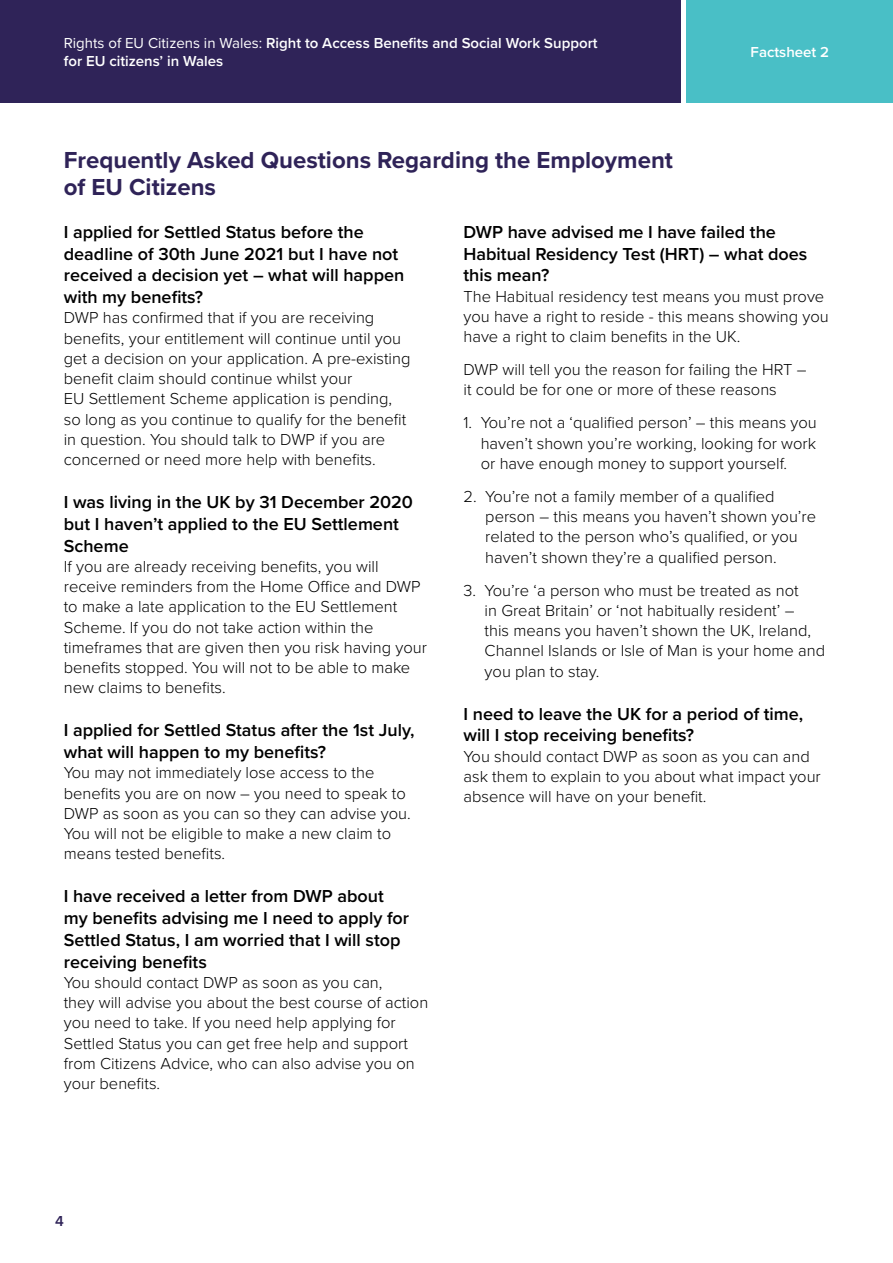
<style>
.page{position:relative;width:893px;height:1263px;background:#fff}
.page>*{position:absolute;margin:0;border:0;box-sizing:border-box;transform-origin:0 0}
.Sub_heading{font:700 24px/27px "Proxima Nova";color:#2f2358}
.sub_heading_no_space{font:600 18px/21.8px "Proxima Nova";color:#000}
.Body_text{font:300 16.5px/20.2px "Proxima Nova";color:#000}
.t1{font:600 15px/18px "Proxima Nova";color:#fff}
.t2{font:600 15px "Proxima Nova";color:#2f2358}
.s1{font-weight:400}
</style>
<div class="page">
<div style="left:0;top:0;width:680px;height:102px;background:#2f2358"></div>
<div style="left:687px;top:0;width:206px;height:102px;background:#49bfc6"></div>
<p class="t1" style="left:64px;top:34px;width:535px"><span class="s1">Rights of EU Citizens in Wales:</span> Right to Access Benefits and Social Work Support for EU citizens’ in Wales</p>
<p class="t1" style="left:751px;top:43px;width:80px">Factsheet 2</p>
<h2 class="Sub_heading" style="left:64px;top:146px;width:611px">Frequently Asked Questions Regarding the Employment of EU Citizens</h2>
<p class="sub_heading_no_space" style="left:64px;top:220px;width:342px">I applied for Settled Status before the deadline of 30th June 2021 but I have not received a decision yet – what will happen with my benefits?</p>
<p class="Body_text" style="left:64px;top:307px;width:348px">DWP has confirmed that if you are receiving benefits, your entitlement will continue until you get a decision on your application. A pre‑existing benefit claim should continue whilst your<br>EU Settlement Scheme application is pending, so long as you continue to qualify for the benefit in question. You should talk to DWP if you are concerned or need more help with benefits.</p>
<p class="sub_heading_no_space" style="left:64px;top:491px;width:351px">I was living in the UK by 31 December 2020 but I haven’t applied to the EU Settlement<br>Scheme</p>
<p class="Body_text" style="left:64px;top:555px;width:365px">If you are already receiving benefits, you will receive reminders from the Home Office and DWP to make a late application to the EU Settlement Scheme. If you do not take action within the timeframes that are given then you risk having your benefits stopped. You will not to be able to make new claims to benefits.</p>
<p class="sub_heading_no_space" style="left:64px;top:719px;width:352px">I applied for Settled Status after the 1st July, what will happen to my benefits?</p>
<p class="Body_text" style="left:64px;top:762px;width:348px">You may not immediately lose access to the benefits you are on now – you need to speak to DWP as soon as you can so they can advise you.<br>You will not be eligible to make a new claim to means tested benefits.</p>
<p class="sub_heading_no_space" style="left:64px;top:885px;width:347px">I have received a letter from DWP about my benefits advising me I need to apply for Settled Status, I am worried that I will stop receiving benefits</p>
<p class="Body_text" style="left:64px;top:971px;width:366px">You should contact DWP as soon as you can,<br>they will advise you about the best course of action you need to take. If you need help applying for Settled Status you can get free help and support from Citizens Advice, who can also advise you on your benefits.</p>
<p class="sub_heading_no_space" style="left:463px;top:220px;width:345px">DWP have advised me I have failed the<br>Habitual Residency Test (HRT) – what does this mean?</p>
<p class="Body_text" style="left:463px;top:285px;width:367px">The Habitual residency test means you must prove you have a right to reside - this means showing you have a right to claim benefits in the UK.</p>
<p class="Body_text" style="left:463px;top:359px;width:345px">DWP will tell you the reason for failing the HRT – it could be for one or more of these reasons</p>
<p class="Body_text" style="left:481px;top:412px;width:338px;text-align:justify;text-indent:-17px">1. You’re not a ‘qualified person’ – this means you haven’t shown you’re working, looking for work or have enough money to support yourself.</p>
<p class="Body_text" style="left:485px;top:485px;width:332px;text-indent:-22px">2. You’re not a family member of a qualified person – this means you haven’t shown you’re related to the person who’s qualified, or you haven’t shown they’re a qualified person.</p>
<p class="Body_text" style="left:485px;top:579px;width:342px;text-indent:-21px">3. You’re ‘a person who must be treated as not<br>in Great Britain’ or ‘not habitually resident’ –<br>this means you haven’t shown the UK, Ireland, Channel Islands or Isle of Man is your home and you plan to stay.</p>
<p class="sub_heading_no_space" style="left:463px;top:702px;width:341px">I need to leave the UK for a period of time, will I stop receiving benefits?</p>
<p class="Body_text" style="left:463px;top:745px;width:359px">You should contact DWP as soon as you can and ask them to explain to you about what impact your absence will have on your benefit.</p>
<p class="t2" style="left:55px;top:1210px;width:10px">4</p>
</div>
